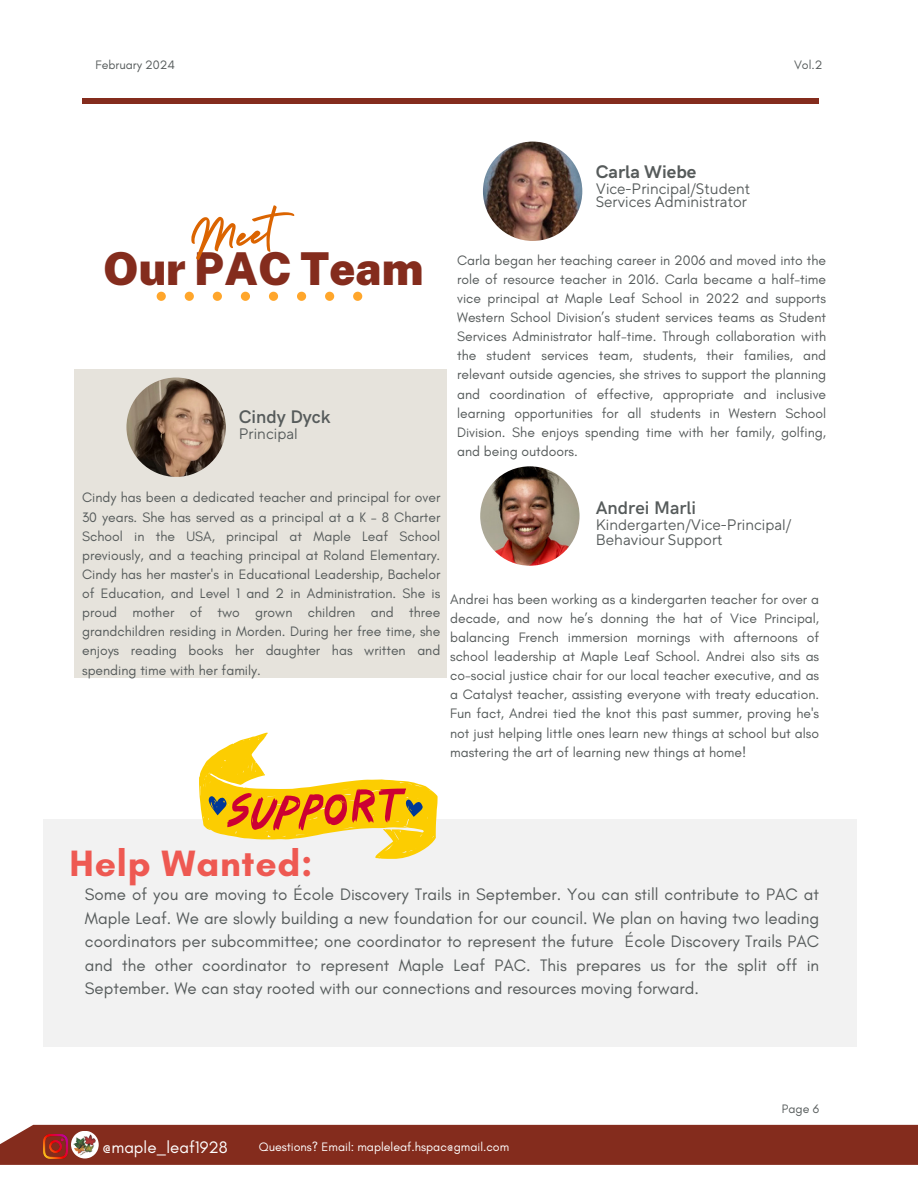
<style>
.page{position:relative;width:918px;height:1188px;background:#fff}
.page>*{position:absolute;margin:0;border:0;box-sizing:border-box;transform-origin:0 0}
.t1{font:55.05px "Holiday";color:#db6400}
.t2{font:900 45.3px "Public Sans";color:#842c1d}
.t3{font:700 37.35px "Glacial Indifference";letter-spacing:.02em;color:#ee5952}
.t4{font:600 18.3px "HK Grotesk";color:#565b5b}
.t5{font:700 18.3px "HK Grotesk";color:#565b5b}
.t6{font:16.95px/23.7px "Glacial Indifference";color:#565b5b;text-align:justify}
.t7{font:16.95px "Glacial Indifference";color:#fff}
.t8{font:15.15px/14.7px "TT Norms Pro";color:#565b5b}
.t9{font:13.95px/19.2px "Glacial Indifference";color:#565b5b;text-align:justify}
.t10{font:12.45px "Glacial Indifference";color:#fff}
.t11{font:12.45px "Glacial Indifference";color:#565b5b}
</style>
<div class="page">
<div style="left:82px;top:98px;width:737px;height:5px;background:#842c1d"></div>
<img style="left:480px;top:466px;width:100px;height:100px;border-radius:50%">
<svg style="left:157px;top:292px;width:205px;height:9px"></svg>
<img style="left:483px;top:142px;width:99px;height:99px;border-radius:50%">
<div style="left:75px;top:369px;width:372px;height:309px;background:#e6e3dc"></div>
<img style="left:126px;top:378px;width:100px;height:99px;border-radius:50%">
<div style="left:43px;top:820px;width:814px;height:227px;background:#f2f2f2"></div>
<svg style="left:191px;top:732px;width:256px;height:127px"></svg>
<div style="left:0;top:1125px;width:918px;height:40px;background:#842c1d"></div>
<img style="left:73px;top:1133px;width:23px;height:23px">
<p class="t11" style="left:95px;top:58px;width:81px">February 2024</p>
<p class="t11" style="left:794px;top:58px;width:30px">Vol.2</p>
<h1 class="t1" style="left:183px;top:199px;width:87px;rotate:-9deg">Meet</h1>
<h2 class="t2" style="left:103px;top:242px;width:322px">Our PAC Team</h2>
<h3 class="t4" style="left:239px;top:406px;width:93px">Cindy Dyck</h3>
<p class="t8" style="left:239px;top:427px;width:61px">Principal</p>
<h3 class="t5" style="left:596px;top:161px;width:102px">Carla Wiebe</h3>
<p class="t8" style="left:596px;top:182px;width:156px;line-height:13.5px">Vice-Principal/Student<br>Services Administrator</p>
<p class="t9" style="left:457px;top:250px;width:371px">Carla began her teaching career in 2006 and moved into the role of resource teacher in 2016. Carla became a half-time vice principal at Maple Leaf School in 2022 and supports Western School Division’s student services teams as Student Services Administrator half-time. Through collaboration with the student services team, students, their families, and relevant outside agencies, she strives to support the planning and coordination of effective, appropriate and inclusive learning opportunities for all students in Western School Division. She enjoys spending time with her family, golfing, and being outdoors.</p>
<p class="t9" style="left:82px;top:488px;width:360px">Cindy has been a dedicated teacher and principal for over 30 years. She has served as a principal at a K – 8 Charter School in the USA, principal at Maple Leaf School previously, and a teaching principal at Roland Elementary.<br>Cindy has her master's in Educational Leadership, Bachelor of Education, and Level 1 and 2 in Administration. She is proud mother of two grown children and three grandchildren residing in Morden. During her free time, she enjoys reading books her daughter has written and spending time with her family.</p>
<h3 class="t4" style="left:596px;top:497px;width:102px">Andrei Marli</h3>
<p class="t8" style="left:596px;top:518px;width:197px">Kindergarten/Vice-Principal/<br>Behaviour Support</p>
<p class="t9" style="left:450px;top:589px;width:371px">Andrei has been working as a kindergarten teacher for over a decade, and now he’s donning the hat of Vice Principal, balancing French immersion mornings with afternoons of school leadership at Maple Leaf School. Andrei also sits as co-social justice chair for our local teacher executive, and as a Catalyst teacher, assisting everyone with treaty education.<br>Fun fact, Andrei tied the knot this past summer, proving he's not just helping little ones learn new things at school but also mastering the art of learning new things at home!</p>
<h3 class="t3" style="left:70px;top:840px;width:244px">Help Wanted:</h3>
<p class="t6" style="left:85px;top:882px;width:736px">Some of you are moving to École Discovery Trails in September. You can still contribute to PAC at Maple Leaf. We are slowly building a new foundation for our council. We plan on having two leading coordinators per subcommittee; one coordinator to represent the future École Discovery Trails PAC and the other coordinator to represent Maple Leaf PAC. This prepares us for the split off in September. We can stay rooted with our connections and resources moving forward.</p>
<p class="t7" style="left:102px;top:1137px;width:127px">@maple_leaf1928</p>
<p class="t10" style="left:259px;top:1139px;width:252px">Questions? Email: mapleleaf.hspac@gmail.com</p>
<p class="t11" style="left:782px;top:1101px;width:39px">Page 6</p>
</div>
